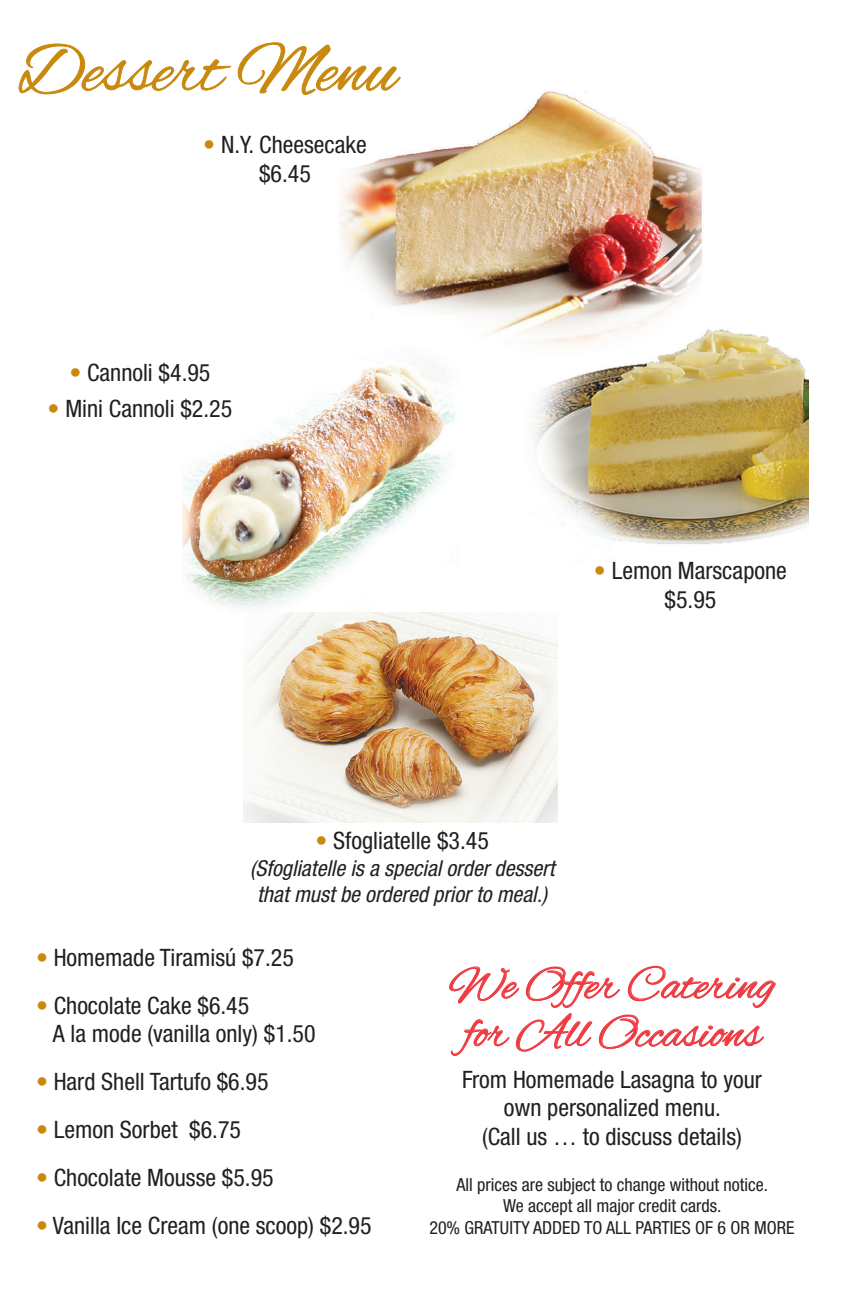
<style>
.page{position:relative;width:864px;height:1296px;background:#fff}
.page>*{position:absolute;margin:0;border:0;box-sizing:border-box;transform-origin:0 0}
.t1{font:72px "Alex Brush";color:#c8890e}
.t2{font:48px/48px "Alex Brush";color:#ee3a41}
.t3{font:condensed 24px/28.8px "Helvetica Neue";color:#231f20;text-align:center}
.t4{font:italic condensed 22px/26.4px "Helvetica Neue";color:#231f20;text-align:center}
.t5{font:condensed 18px/21.6px "Helvetica Neue";color:#231f20;text-align:center}
.s1{color:#c8890e}
</style>
<div class="page">
<img style="left:183px;top:91px;width:626px;height:519px">
<svg style="left:18px;top:42px;width:383px;height:53px"></svg>
<img style="left:243px;top:612px;width:315px;height:210px">
<svg style="left:449px;top:966px;width:327px;height:90px"></svg>
<h1 class="t1" style="left:18px;top:30px;width:380px">Dessert Menu</h1>
<p class="t3" style="left:203px;top:130px;width:165px"><span class="s1">•</span> N.Y. Cheesecake $6.45</p>
<p class="t3" style="left:69px;top:358px;width:143px"><span class="s1">•</span> Cannoli $4.95</p>
<p class="t3" style="left:48px;top:394px;width:186px"><span class="s1">•</span> Mini Cannoli $2.25</p>
<p class="t3" style="left:594px;top:556px;width:195px"><span class="s1">•</span> Lemon Marscapone $5.95</p>
<p class="t3" style="left:316px;top:826px;width:175px"><span class="s1">•</span> Sfogliatelle $3.45</p>
<p class="t4" style="left:250px;top:855px;width:306px">(Sfogliatelle is a special order dessert that must be ordered prior to meal.)</p>
<p class="t3" style="left:36px;top:943px;width:259px"><span class="s1">•</span> Homemade Tiramisú $7.25</p>
<p class="t3" style="left:53px;top:991px;width:264px;text-align:left;text-indent:-17px"><span class="s1">•</span> Chocolate Cake $6.45<br>A la mode (vanilla only) $1.50</p>
<p class="t3" style="left:36px;top:1067px;width:234px"><span class="s1">•</span> Hard Shell Tartufo $6.95</p>
<p class="t3" style="left:36px;top:1115px;width:207px"><span class="s1">•</span> Lemon Sorbet $6.75</p>
<p class="t3" style="left:36px;top:1163px;width:239px"><span class="s1">•</span> Chocolate Mousse $5.95</p>
<p class="t3" style="left:36px;top:1211px;width:337px"><span class="s1">•</span> Vanilla Ice Cream (one scoop) $2.95</p>
<h2 class="t2" style="left:449px;top:964px;width:328px">We Offer Catering for All Occasions</h2>
<p class="t3" style="left:462px;top:1064px;width:301px">From Homemade Lasagna to your own personalized menu.<br>(Call us … to discuss details)</p>
<p class="t5" style="left:429px;top:1174px;width:367px">All prices are subject to change without notice.<br>We accept all major credit cards.<br>20% GRATUITY ADDED TO ALL PARTIES OF 6 OR MORE</p>
</div>
